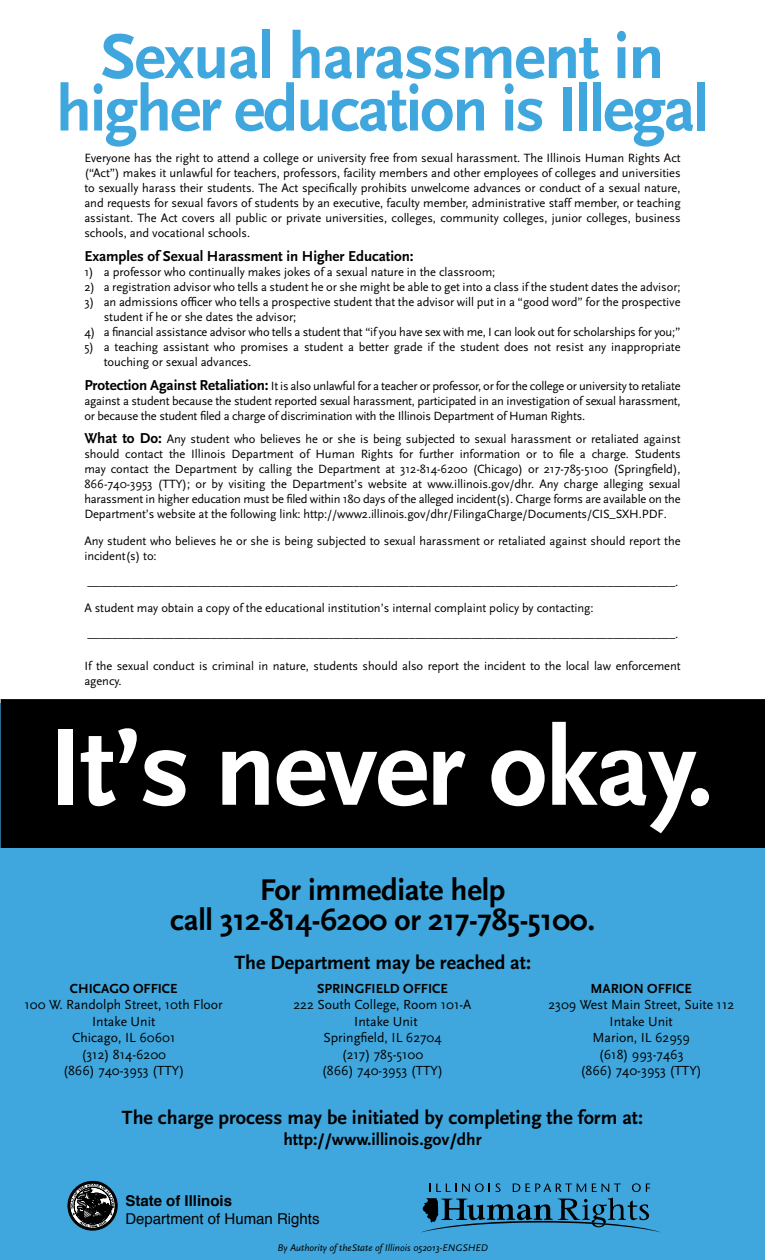
<style>
.page{position:relative;width:765px;height:1260px;background:#fff}
.page>*{position:absolute;margin:0;border:0;box-sizing:border-box;transform-origin:0 0}
.t1{font:700 113.75px "Scala Sans";letter-spacing:-.02em;color:#fff}
.t2{font:700 66.25px/52.5px "Scala Sans";letter-spacing:-.03em;color:#3fa7de;text-align:center}
.t3{font:700 31.25px/30px "Scala Sans";letter-spacing:-.01em;color:#000;text-align:center}
.t4{font:700 20px "Scala Sans";color:#000}
.t5{font:700 17.5px "Scala Sans";color:#000}
.t6{font:700 15px "Scala Sans";letter-spacing:-.005em;color:#000}
.t7{font:15px "Helvetica";color:#000}
.t8{font:700 15px "Helvetica";color:#000}
.t9{font:13.75px/16.5px "Scala Sans";color:#000;text-align:center}
.t10{font:700 13.75px "Scala Sans";color:#000}
.t11{font:12.5px/15px "Scala Sans";letter-spacing:-.005em;color:#000}
.t12{font:italic 10px "Scala Sans";color:#000}
.s1{font-weight:700;font-size:15px}
</style>
<div class="page">
<div style="left:1px;top:704px;width:764px;height:556px;background:#3fa7de"></div>
<svg style="left:429px;top:1184px;width:27px;height:8px"></svg>
<svg style="left:462px;top:1183px;width:38px;height:9px"></svg>
<svg style="left:513px;top:1184px;width:73px;height:8px"></svg>
<svg style="left:592px;top:1184px;width:29px;height:8px"></svg>
<svg style="left:632px;top:1183px;width:18px;height:9px"></svg>
<svg style="left:421px;top:1198px;width:240px;height:35px"></svg>
<svg style="left:68px;top:1180px;width:50px;height:51px"></svg>
<div style="left:1px;top:700px;width:763px;height:147px;background:#000"></div>
<div style="left:1px;top:699px;width:764px;height:149px;border:1px solid #000"></div>
<h2 class="t2" style="left:56px;top:32px;width:655px">Sexual harassment in higher education is Illegal</h2>
<p class="t11" style="left:84px;top:151px;width:598px;text-align:justify">Everyone has the right to attend a college or university free from sexual harassment. The Illinois Human Rights Act (“Act”) makes it unlawful for teachers, professors, facility members and other employees of colleges and universities to sexually harass their students. The Act specifically prohibits unwelcome advances or conduct of a sexual nature, and requests for sexual favors of students by an executive, faculty member, administrative staff member, or teaching assistant. The Act covers all public or private universities, colleges, community colleges, junior colleges, business schools, and vocational schools.</p>
<p class="t6" style="left:84px;top:248px;width:331px">Examples of Sexual Harassment in Higher Education:</p>
<p class="t11" style="left:84px;top:265px;width:413px">1) a professor who continually makes jokes of a sexual nature in the classroom;</p>
<p class="t11" style="left:84px;top:280px;width:598px">2) a registration advisor who tells a student he or she might be able to get into a class if the student dates the advisor;</p>
<p class="t11" style="left:104px;top:295px;width:578px;text-indent:-19px">3) an admissions officer who tells a prospective student that the advisor will put in a “good word” for the prospective student if he or she dates the advisor;</p>
<p class="t11" style="left:84px;top:325px;width:598px">4) a financial assistance advisor who tells a student that “if you have sex with me, I can look out for scholarships for you;”</p>
<p class="t11" style="left:104px;top:340px;width:578px;text-indent:-19px">5) a teaching assistant who promises a student a better grade if the student does not resist any inappropriate touching or sexual advances.</p>
<p class="t11" style="left:84px;top:378px;width:598px;text-align:justify"><span class="s1">Protection Against Retaliation:</span> It is also unlawful for a teacher or professor, or for the college or university to retaliate against a student because the student reported sexual harassment, participated in an investigation of sexual harassment, or because the student filed a charge of discrimination with the Illinois Department of Human Rights.</p>
<p class="t11" style="left:84px;top:432px;width:598px;text-align:justify"><span class="s1">What to Do:</span> Any student who believes he or she is being subjected to sexual harassment or retaliated against should contact the Illinois Department of Human Rights for further information or to file a charge. Students may contact the Department by calling the Department at 312-814-6200 (Chicago) or 217-785-5100 (Springfield), 866-740-3953 (TTY); or by visiting the Department’s website at www.illinois.gov/dhr. Any charge alleging sexual harassment in higher education must be filed within 180 days of the alleged incident(s). Charge forms are available on the Department’s website at the following link: http://www2.illinois.gov/dhr/FilingaCharge/Documents/CIS_SXH.PDF.</p>
<p class="t11" style="left:84px;top:533px;width:598px">Any student who believes he or she is being subjected to sexual harassment or retaliated against should report the incident(s) to:</p>
<p class="t11" style="left:84px;top:569px;width:596px;line-height:26.2px">_______________________________________________________________________________________________.<br>A student may obtain a copy of the educational institution’s internal complaint policy by contacting: _______________________________________________________________________________________________.</p>
<p class="t11" style="left:84px;top:659px;width:598px">If the sexual conduct is criminal in nature, students should also report the incident to the local law enforcement agency.</p>
<h1 class="t1" style="left:49px;top:707px;width:667px">It’s never okay.</h1>
<h3 class="t3" style="left:170px;top:876px;width:427px">For immediate help<br>call 312-814-6200 or 217-785-5100.</h3>
<h3 class="t4" style="left:234px;top:951px;width:298px">The Department may be reached at:</h3>
<p class="t10" style="left:70px;top:981px;width:109px">CHICAGO OFFICE</p>
<p class="t9" style="left:25px;top:997px;width:200px">100 W. Randolph Street, 10th Floor<br>Intake Unit<br>Chicago, IL 60601<br>(312) 814-6200<br>(866) 740-3953 (TTY)</p>
<p class="t10" style="left:591px;top:981px;width:103px">MARION OFFICE</p>
<p class="t9" style="left:548px;top:997px;width:187px">2309 West Main Street, Suite 112<br>Intake Unit<br>Marion, IL 62959<br>(618) 993-7463<br>(866) 740-3953 (TTY)</p>
<h3 class="t4" style="left:122px;top:1107px;width:523px">The charge process may be initiated by completing the form at:</h3>
<h3 class="t5" style="left:283px;top:1130px;width:200px">http://www.illinois.gov/dhr</h3>
<p class="t10" style="left:317px;top:981px;width:132px">SPRINGFIELD OFFICE</p>
<p class="t9" style="left:294px;top:997px;width:179px">222 South College, Room 101-A<br>Intake Unit<br>Springfield, IL 62704<br>(217) 785-5100<br>(866) 740-3953 (TTY)</p>
<p class="t8" style="left:125px;top:1188px;width:108px">State of Illinois</p>
<p class="t7" style="left:125px;top:1207px;width:196px">Department of Human Rights</p>
<p class="t12" style="left:278px;top:1242px;width:212px">By Authority of theState of Illinois 052013-ENGSHED</p>
</div>
